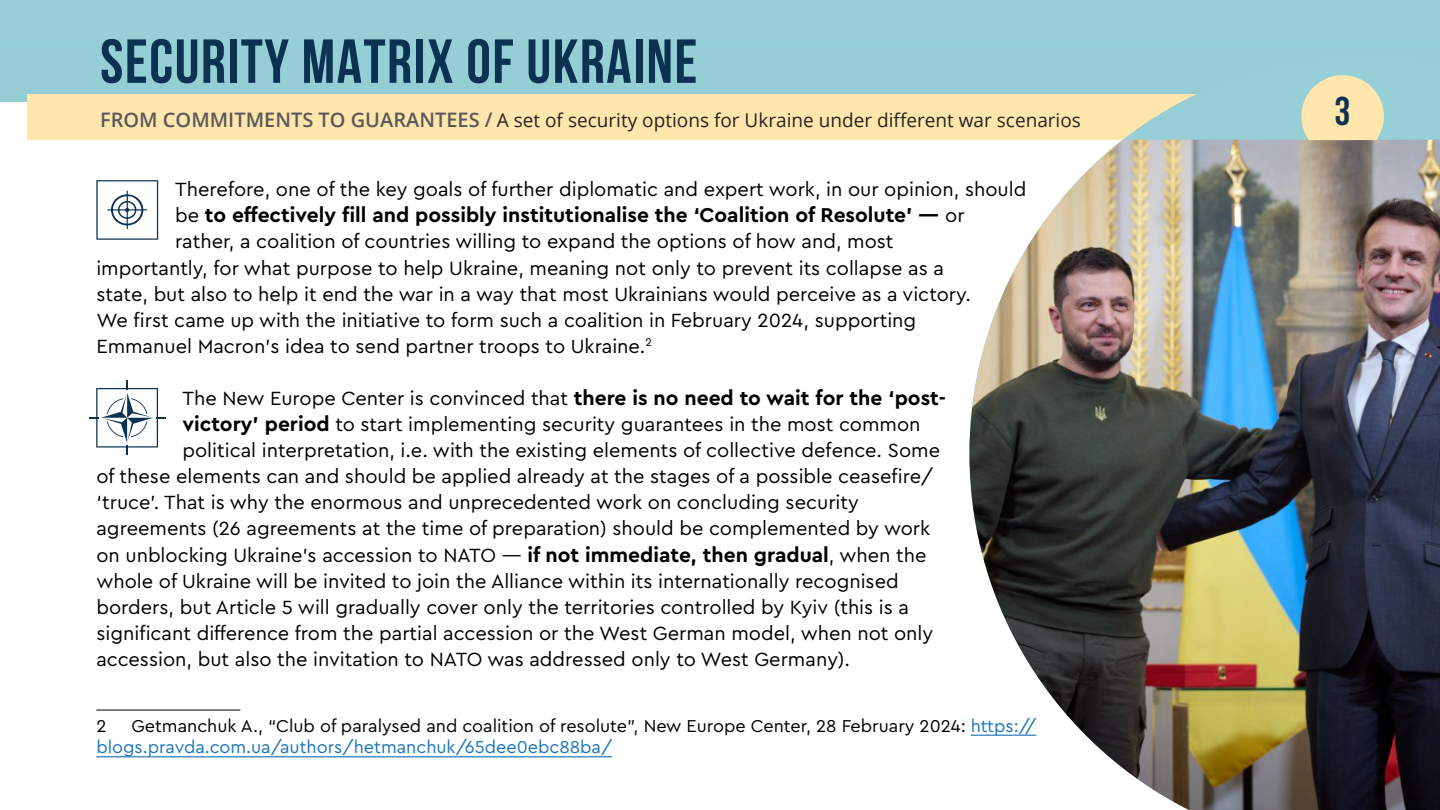
<style>
.page{position:relative;width:1440px;height:810px;background:#fff}
.page>*{position:absolute;margin:0;border:0;box-sizing:border-box;transform-origin:0 0}
.t1{font:700 62px "Bebas Neue";letter-spacing:.025em;color:#0b3251}
.t2{font:700 40px "Bebas Neue";color:#0b3251}
.основной{font:700 21px "Cera Pro";color:#000}
.основной-2{font:20px/26px "Cera Pro";color:#000}
.t3{font:19px "Open Sans";color:#242424}
.footnote_text{font:18px/21.6px "Cera Pro";color:#000}
.s1{font-weight:600;font-size:20px;color:#58595b}
.s2{font-weight:400;font-size:20px}
.s3{font-weight:700;font-size:21px}
.s4{color:#1c75bc}
</style>
<div class="page">
<div style="left:0;top:0;width:1440px;height:102px;background:#96cfd6"></div>
<div style="left:27px;top:94px;width:1350px;height:46px;background:#ffe6ac"></div>
<svg style="left:1122px;top:94px;width:318px;height:46px;fill:#96cfd6"></svg>
<img style="left:969px;top:140px;width:471px;height:670px">
<svg style="left:1301px;top:75px;width:83px;height:65px"></svg>
<hr style="left:96px;top:709px;width:144px;height:1px;background:#000">
<hr style="left:971px;top:734px;width:65px;height:1px;background:#1c75bc">
<hr style="left:96px;top:756px;width:516px;height:1px;background:#1c75bc">
<svg style="left:89px;top:381px;width:76px;height:73px"></svg>
<svg style="left:96px;top:180px;width:62px;height:60px"></svg>
<h1 class="t1" style="left:100px;top:27px;width:599px">SECURITY MATRIX OF UKRAINE</h1>
<p class="t3" style="left:100px;top:107px;width:982px"><span class="s1">FROM COMMITMENTS TO GUARANTEES /</span> A set of security options for Ukraine under different war scenarios</p>
<p class="основной-2" style="left:175px;top:176px;width:853px">Therefore, one of the key goals of further diplomatic and expert work, in our opinion, should</p>
<p class="основной" style="left:175px;top:201px;width:791px"><span class="s2">be</span> to effectively fill and possibly institutionalise the ‘Coalition of Resolute’ — <span class="s2">or</span></p>
<p class="основной-2" style="left:96px;top:228px;width:876px;text-indent:79px">rather, a coalition of countries willing to expand the options of how and, most importantly, for what purpose to help Ukraine, meaning not only to prevent its collapse as a state, but also to help it end the war in a way that most Ukrainians would perceive as a victory.<br>We first came up with the initiative to form such a coalition in February 2024, supporting Emmanuel Macron’s idea to send partner troops to Ukraine.<sup>2</sup></p>
<p class="основной-2" style="left:182px;top:384px;width:765px">The New Europe Center is convinced that <span class="s3">there is no need to wait for the ‘post-</span></p>
<p class="основной-2" style="left:182px;top:410px;width:740px"><span class="s3">victory’ period</span> to start implementing security guarantees in the most common</p>
<p class="основной-2" style="left:182px;top:436px;width:759px">political interpretation, i.e. with the existing elements of collective defence. Some</p>
<p class="основной-2" style="left:96px;top:462px;width:838px">of these elements can and should be applied already at the stages of a possible ceasefire/</p>
<p class="основной-2" style="left:96px;top:489px;width:764px">‘truce’. That is why the enormous and unprecedented work on concluding security</p>
<p class="основной-2" style="left:96px;top:515px;width:835px">agreements (26 agreements at the time of preparation) should be complemented by work</p>
<p class="основной-2" style="left:96px;top:541px;width:832px">on unblocking Ukraine’s accession to NATO — <span class="s3">if not immediate, then gradual</span>, when the</p>
<p class="основной-2" style="left:96px;top:567px;width:804px">whole of Ukraine will be invited to join the Alliance within its internationally recognised</p>
<p class="основной-2" style="left:96px;top:593px;width:814px">borders, but Article 5 will gradually cover only the territories controlled by Kyiv (this is a</p>
<p class="основной-2" style="left:96px;top:619px;width:838px">significant difference from the partial accession or the West German model, when not only</p>
<p class="основной-2" style="left:96px;top:645px;width:755px">accession, but also the invitation to NATO was addressed only to West Germany).</p>
<p class="footnote_text" style="left:96px;top:714px;width:941px;text-indent:35px">Getmanchuk A., “Club of paralysed and coalition of resolute”, New Europe Center, 28 February 2024: <span class="s4">https:// blogs.pravda.com.ua/authors/hetmanchuk/65dee0ebc88ba/</span></p>
<p class="footnote_text" style="left:96px;top:714px;width:12px">2</p>
<h2 class="t2" style="left:1335px;top:89px;width:17px">3</h2>
</div>
